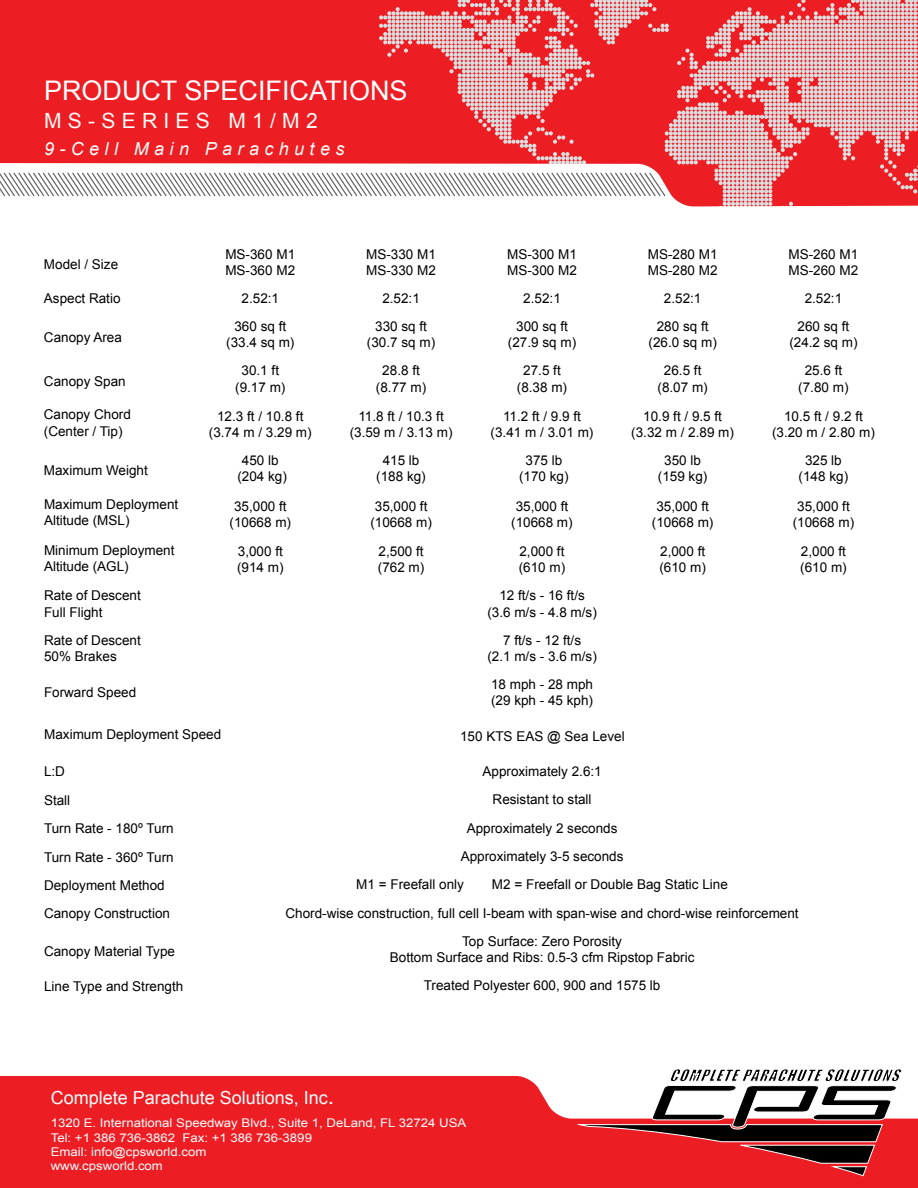
<style>
.page{position:relative;width:918px;height:1188px;background:#ed1d24}
.page>*{position:absolute;margin:0;border:0;box-sizing:border-box;transform-origin:0 0}
.t1{font:27px "Arial";color:#fff}
.t2{font:21px "Arial";letter-spacing:.3em;color:#fffef9}
.t3{font:18px "Arial";color:#fff}
.t4{font:italic 18px "Arial";letter-spacing:.3em;color:#fffef9}
.t5{font:13.5px/16.2px "Arial";color:#000101;text-align:center}
.t6{font:12px/14.4px "Arial";color:#fff;scale:1.1 1}
.s1{font-size:23.25px}
</style>
<div class="page">
<div style="left:0;top:209px;width:918px;height:909px;background:#fff"></div>
<svg style="left:0;top:0;width:918px;height:209px"></svg>
<svg style="left:577px;top:1069px;width:325px;height:107px"></svg>
<p class="t1" style="left:44px;top:73px;width:365px">PRODUCT SPECIFICATIONS</p>
<p class="t2" style="left:44px;top:106px;width:275px">MS-SERIES M1/M2</p>
<p class="t4" style="left:44px;top:137px;width:302px">9-Cell Main Parachutes</p>
<p class="t5" style="left:44px;top:256px;width:76px">Model / Size</p>
<p class="t5" style="left:225px;top:246px;width:71px;text-align:left">MS-360 M1<br>MS-360 M2</p>
<p class="t5" style="left:366px;top:246px;width:71px;text-align:left">MS-330 M1<br>MS-330 M2</p>
<p class="t5" style="left:507px;top:246px;width:71px;text-align:left">MS-300 M1<br>MS-300 M2</p>
<p class="t5" style="left:648px;top:246px;width:71px;text-align:left">MS-280 M1<br>MS-280 M2</p>
<p class="t5" style="left:789px;top:246px;width:71px;text-align:left">MS-260 M1<br>MS-260 M2</p>
<p class="t5" style="left:44px;top:291px;width:78px">Aspect Ratio</p>
<p class="t5" style="left:242px;top:290px;width:39px">2.52:1</p>
<p class="t5" style="left:382px;top:290px;width:39px">2.52:1</p>
<p class="t5" style="left:523px;top:290px;width:39px">2.52:1</p>
<p class="t5" style="left:664px;top:290px;width:39px">2.52:1</p>
<p class="t5" style="left:805px;top:290px;width:39px">2.52:1</p>
<p class="t5" style="left:44px;top:329px;width:80px">Canopy Area</p>
<p class="t5" style="left:226px;top:319px;width:70px">360 sq ft (33.4 sq m)</p>
<p class="t5" style="left:649px;top:319px;width:70px">280 sq ft (26.0 sq m)</p>
<p class="t5" style="left:789px;top:319px;width:70px">260 sq ft (24.2 sq m)</p>
<p class="t5" style="left:367px;top:319px;width:70px">330 sq ft (30.7 sq m)</p>
<p class="t5" style="left:508px;top:319px;width:70px">300 sq ft (27.9 sq m)</p>
<p class="t5" style="left:44px;top:373px;width:83px">Canopy Span</p>
<p class="t5" style="left:235px;top:363px;width:52px">30.1 ft (9.17 m)</p>
<p class="t5" style="left:658px;top:363px;width:52px">26.5 ft (8.07 m)</p>
<p class="t5" style="left:798px;top:363px;width:52px">25.6 ft (7.80 m)</p>
<p class="t5" style="left:376px;top:363px;width:52px">28.8 ft (8.77 m)</p>
<p class="t5" style="left:517px;top:363px;width:52px">27.5 ft (8.38 m)</p>
<p class="t5" style="left:44px;top:407px;width:89px;text-align:left">Canopy Chord (Center / Tip)</p>
<p class="t5" style="left:209px;top:408px;width:104px">12.3 ft / 10.8 ft (3.74 m / 3.29 m)</p>
<p class="t5" style="left:631px;top:408px;width:104px">10.9 ft / 9.5 ft (3.32 m / 2.89 m)</p>
<p class="t5" style="left:772px;top:408px;width:104px">10.5 ft / 9.2 ft (3.20 m / 2.80 m)</p>
<p class="t5" style="left:350px;top:408px;width:104px">11.8 ft / 10.3 ft (3.59 m / 3.13 m)</p>
<p class="t5" style="left:491px;top:408px;width:104px">11.2 ft / 9.9 ft (3.41 m / 3.01 m)</p>
<p class="t5" style="left:44px;top:463px;width:106px">Maximum Weight</p>
<p class="t5" style="left:237px;top:452px;width:51px">450 lb (204 kg)</p>
<p class="t5" style="left:658px;top:452px;width:51px">350 lb (159 kg)</p>
<p class="t5" style="left:799px;top:452px;width:51px">325 lb (148 kg)</p>
<p class="t5" style="left:376px;top:452px;width:51px">415 lb (188 kg)</p>
<p class="t5" style="left:519px;top:452px;width:51px">375 lb (170 kg)</p>
<p class="t5" style="left:44px;top:497px;width:136px;text-align:left">Maximum Deployment<br>Altitude (MSL)</p>
<p class="t5" style="left:230px;top:498px;width:63px">35,000 ft (10668 m)</p>
<p class="t5" style="left:370px;top:498px;width:63px">35,000 ft (10668 m)</p>
<p class="t5" style="left:652px;top:498px;width:63px">35,000 ft (10668 m)</p>
<p class="t5" style="left:793px;top:498px;width:63px">35,000 ft (10668 m)</p>
<p class="t5" style="left:511px;top:498px;width:63px">35,000 ft (10668 m)</p>
<p class="t5" style="left:44px;top:542px;width:132px;text-align:left">Minimum Deployment<br>Altitude (AGL)</p>
<p class="t5" style="left:237px;top:544px;width:48px;text-align:left">3,000 ft (914 m)</p>
<p class="t5" style="left:378px;top:544px;width:48px;text-align:left">2,500 ft (762 m)</p>
<p class="t5" style="left:659px;top:544px;width:48px;text-align:left">2,000 ft (610 m)</p>
<p class="t5" style="left:800px;top:544px;width:48px;text-align:left">2,000 ft (610 m)</p>
<p class="t5" style="left:519px;top:544px;width:48px;text-align:left">2,000 ft (610 m)</p>
<p class="t5" style="left:44px;top:588px;width:98px;text-align:left">Rate of Descent<br>Full Flight</p>
<p class="t5" style="left:487px;top:588px;width:111px">12 ft/s - 16 ft/s (3.6 m/s - 4.8 m/s)</p>
<p class="t5" style="left:44px;top:632px;width:98px;text-align:left">Rate of Descent<br>50% Brakes</p>
<p class="t5" style="left:487px;top:632px;width:111px">7 ft/s - 12 ft/s<br>(2.1 m/s - 3.6 m/s)</p>
<p class="t5" style="left:44px;top:684px;width:94px">Forward Speed</p>
<p class="t5" style="left:491px;top:676px;width:104px;text-align:left">18 mph - 28 mph (29 kph - 45 kph)</p>
<p class="t5" style="left:44px;top:726px;width:179px">Maximum Deployment Speed</p>
<p class="t5" style="left:460px;top:728px;width:166px">150 KTS EAS @ Sea Level</p>
<p class="t5" style="left:44px;top:764px;width:23px">L:D</p>
<p class="t5" style="left:482px;top:763px;width:121px">Approximately 2.6:1</p>
<p class="t5" style="left:44px;top:792px;width:28px">Stall</p>
<p class="t5" style="left:493px;top:792px;width:101px">Resistant to stall</p>
<p class="t5" style="left:44px;top:820px;width:131px">Turn Rate - 180º Turn</p>
<p class="t5" style="left:467px;top:820px;width:152px">Approximately 2 seconds</p>
<p class="t5" style="left:44px;top:849px;width:131px">Turn Rate - 360º Turn</p>
<p class="t5" style="left:461px;top:848px;width:164px">Approximately 3-5 seconds</p>
<p class="t5" style="left:44px;top:877px;width:122px">Deployment Method</p>
<p class="t5" style="left:356px;top:877px;width:109px">M1 = Freefall only</p>
<p class="t5" style="left:492px;top:877px;width:237px">M2 = Freefall or Double Bag Static Line</p>
<p class="t5" style="left:44px;top:905px;width:128px">Canopy Construction</p>
<p class="t5" style="left:286px;top:905px;width:515px">Chord-wise construction, full cell I-beam with span-wise and chord-wise reinforcement</p>
<p class="t5" style="left:44px;top:943px;width:133px">Canopy Material Type</p>
<p class="t5" style="left:390px;top:933px;width:306px">Top Surface: Zero Porosity<br>Bottom Surface and Ribs: 0.5-3 cfm Ripstop Fabric</p>
<p class="t5" style="left:44px;top:978px;width:141px">Line Type and Strength</p>
<p class="t5" style="left:424px;top:978px;width:238px">Treated Polyester 600, 900 and 1575 lb</p>
<p class="t3" style="left:51px;top:1086px;width:285px">Complete Parachute Solutions, Inc<span class="s1">.</span></p>
<p class="t6" style="left:51px;top:1116px;width:379px">1320 E. International Speedway Blvd., Suite 1, DeLand, FL 32724 USA Tel: +1 386 736-3862 Fax: +1 386 736-3899<br>Email: info@cpsworld.com<br>www.cpsworld.com</p>
</div>
